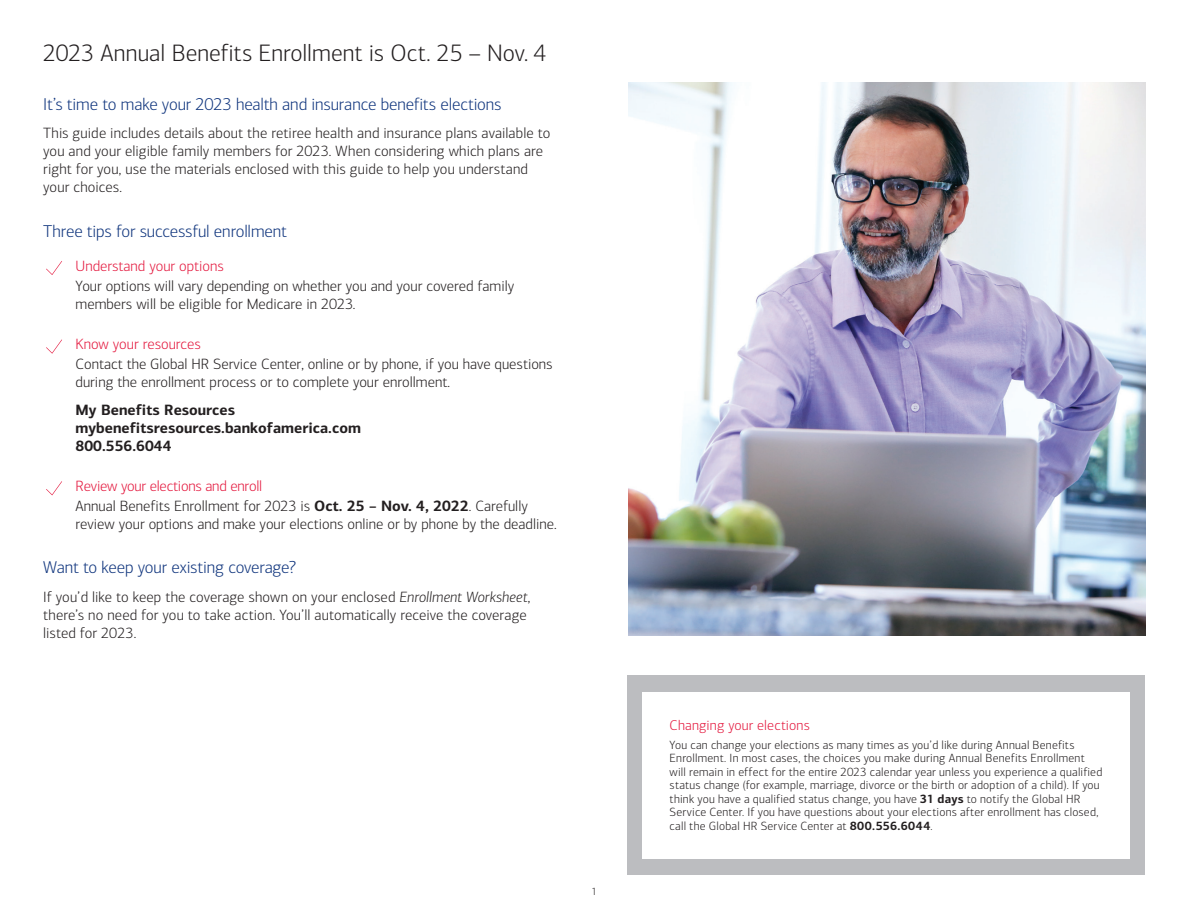
<style>
.page{position:relative;width:1188px;height:918px;background:#fff}
.page>*{position:absolute;margin:0;border:0;box-sizing:border-box;transform-origin:0 0}
.t1{font:300 24px "Connections";color:#231f20}
.t2{font:300 17.25px "Connections";letter-spacing:-.01em;color:#11367e}
.t3{font:300 15px/18px "Connections";color:#231f20}
.t4{font:700 15px/18px "Connections";color:#231f20}
.t5{font:300 15px "Connections";color:#e4183e}
.t6{font:300 14.25px "Connections";letter-spacing:.01em;color:#e4183e}
.t7{font:300 12px/13.5px "Connections";letter-spacing:.02em;color:#231f20}
.t8{font:300 10.5px "Connections";color:#231f20}
.s1{color:#e4183e}
.s2{font-weight:700}
.s3{font-style:italic}
</style>
<div class="page">
<svg style="left:46px;top:261px;width:16px;height:14px"></svg>
<svg style="left:46px;top:339px;width:16px;height:15px"></svg>
<svg style="left:46px;top:481px;width:16px;height:14px"></svg>
<img style="left:628px;top:82px;width:517px;height:553px">
<div style="left:627px;top:675px;width:518px;height:199px;background:#bcbdc0"></div>
<div style="left:643px;top:693px;width:487px;height:166px;background:#fff"></div>
<h1 class="t1" style="left:43px;top:39px;width:504px">2023 Annual Benefits Enrollment is Oct. 25 – Nov. 4</h1>
<p class="t2" style="left:43px;top:94px;width:460px">It’s time to make your 2023 health and insurance benefits elections</p>
<p class="t3" style="left:43px;top:125px;width:509px">This guide includes details about the retiree health and insurance plans available to you and your eligible family members for 2023. When considering which plans are right for you, use the materials enclosed with this guide to help you understand your choices.</p>
<p class="t2" style="left:43px;top:221px;width:245px">Three tips for successful enrollment</p>
<p class="t5" style="left:76px;top:257px;width:150px">Understand your options</p>
<p class="t3" style="left:76px;top:277px;width:440px">Your options will vary depending on whether you and your covered family members will be eligible for Medicare in 2023.</p>
<p class="t5" style="left:76px;top:335px;width:127px">Know your resources</p>
<p class="t3" style="left:76px;top:355px;width:479px">Contact the Global HR Service Center, online or by phone, if you have questions during the enrollment process or to complete your enrollment.</p>
<p class="t4" style="left:76px;top:401px;width:287px">My Benefits Resources mybenefitsresources.bankofamerica.com<br>800.556.6044</p>
<p class="t3" style="left:76px;top:476px;width:454px;line-height:20.1px"><span class="s1">Review your elections and enroll<br></span>Annual Benefits Enrollment for 2023 is <span class="s2">Oct. 25 – Nov. 4, 2022</span>. Carefully</p>
<p class="t3" style="left:76px;top:515px;width:483px">review your options and make your elections online or by phone by the deadline.</p>
<p class="t2" style="left:43px;top:558px;width:255px">Want to keep your existing coverage?</p>
<p class="t3" style="left:43px;top:588px;width:489px">If you’d like to keep the coverage shown on your enclosed <span class="s3">Enrollment Worksheet</span>, there’s no need for you to take action. You’ll automatically receive the coverage listed for 2023.</p>
<p class="t8" style="left:591px;top:885px;width:7px">1</p>
<p class="t6" style="left:670px;top:717px;width:142px">Changing your elections</p>
<p class="t7" style="left:670px;top:738px;width:434px">You can change your elections as many times as you’d like during Annual Benefits Enrollment. In most cases, the choices you make during Annual Benefits Enrollment will remain in effect for the entire 2023 calendar year unless you experience a qualified status change (for example, marriage, divorce or the birth or adoption of a child). If you think you have a qualified status change, you have <span class="s2">31 days</span> to notify the Global HR Service Center. If you have questions about your elections after enrollment has closed, call the Global HR Service Center at <span class="s2">800.556.6044</span>.</p>
</div>
